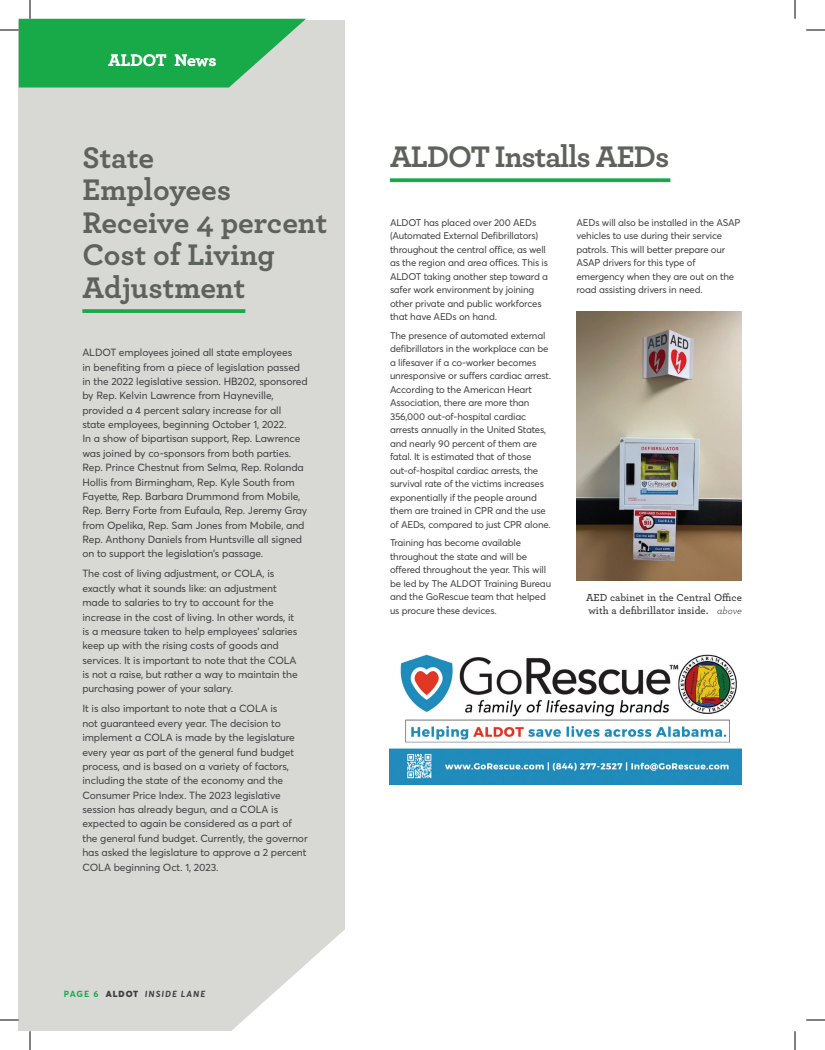
<style>
.page{position:relative;width:825px;height:1050px;background:#fff}
.page>*{position:absolute;margin:0;border:0;box-sizing:border-box;transform-origin:0 0}
.t1{font:700 31.25px/32.5px "Archer";letter-spacing:-.005em;color:#5d635a}
.t2{font:700 31.25px "Archer";letter-spacing:-.03em;color:#5d635a}
.t3{font:700 17.5px "Archer";color:#fff}
.t4{font:600 10.62px/12.5px "Archer";color:#3e3e3f}
.t5{font:10.25px/14.4px "Averta";letter-spacing:-.01em;color:#3e3e3f}
.t6{font:9.62px/13.5px "Averta";letter-spacing:-.02em;color:#3e3e3f}
.t7{font:italic 700 8.75px "Averta";letter-spacing:.11em;color:#3e3e3f}
.s1{font-style:normal;color:#18a949}
.s2{font-weight:900;font-style:normal}
.s3{font-weight:400;font-style:italic;font-size:10px}
</style>
<div class="page">
<div style="left:19px;top:21px;width:326px;height:1010px;background:#d8d8d5"></div>
<svg style="left:232px;top:929px;width:113px;height:102px"></svg>
<svg style="left:390px;top:178px;width:280px;height:4px"></svg>
<svg style="left:82px;top:309px;width:163px;height:4px"></svg>
<img style="left:389px;top:654px;width:353px;height:130px">
<img style="left:577px;top:312px;width:165px;height:268px">
<svg style="left:806px;top:29px;width:19px;height:2px"></svg>
<svg style="left:0;top:1019px;width:19px;height:2px"></svg>
<svg style="left:806px;top:1019px;width:19px;height:2px"></svg>
<svg style="left:0;top:0;width:306px;height:88px"></svg>
<svg style="left:29px;top:1031px;width:2px;height:19px"></svg>
<svg style="left:794px;top:0;width:2px;height:19px"></svg>
<svg style="left:794px;top:1031px;width:2px;height:19px"></svg>
<h2 class="t3" style="left:109px;top:47px;width:109px">ALDOT News</h2>
<h1 class="t1" style="left:82px;top:139px;width:246px">State<br>Employees<br>Receive 4 percent<br>Cost of Living<br>Adjustment</h1>
<p class="t5" style="left:82px;top:345px;width:227px">ALDOT employees joined all state employees<br>in benefiting from a piece of legislation passed in the 2022 legislative session. HB202, sponsored by Rep. Kelvin Lawrence from Hayneville, provided a 4 percent salary increase for all<br>state employees, beginning October 1, 2022.<br>In a show of bipartisan support, Rep. Lawrence was joined by co-sponsors from both parties.<br>Rep. Prince Chestnut from Selma, Rep. Rolanda Hollis from Birmingham, Rep. Kyle South from Fayette, Rep. Barbara Drummond from Mobile, Rep. Berry Forte from Eufaula, Rep. Jeremy Gray from Opelika, Rep. Sam Jones from Mobile, and Rep. Anthony Daniels from Huntsville all signed on to support the legislation’s passage.</p>
<p class="t5" style="left:82px;top:567px;width:217px">The cost of living adjustment, or COLA, is exactly what it sounds like: an adjustment made to salaries to try to account for the increase in the cost of living. In other words, it is a measure taken to help employees' salaries keep up with the rising costs of goods and services. It is important to note that the COLA is not a raise, but rather a way to maintain the purchasing power of your salary.</p>
<p class="t5" style="left:82px;top:702px;width:227px">It is also important to note that a COLA is<br>not guaranteed every year. The decision to implement a COLA is made by the legislature every year as part of the general fund budget process, and is based on a variety of factors, including the state of the economy and the Consumer Price Index. The 2023 legislative session has already begun, and a COLA is expected to again be considered as a part of the general fund budget. Currently, the governor has asked the legislature to approve a 2 percent COLA beginning Oct. 1, 2023.</p>
<p class="t7" style="left:64px;top:988px;width:143px"><span class="s1">PAGE 6</span> <span class="s2">ALDOT</span> INSIDE LANE</p>
<h1 class="t2" style="left:390px;top:132px;width:281px">ALDOT Installs AEDs</h1>
<p class="t6" style="left:390px;top:216px;width:160px">ALDOT has placed over 200 AEDs (Automated External Defibrillators) throughout the central office, as well as the region and area offices. This is ALDOT taking another step toward a safer work environment by joining other private and public workforces that have AEDs on hand.</p>
<p class="t6" style="left:390px;top:329px;width:163px">The presence of automated external defibrillators in the workplace can be a lifesaver if a co-worker becomes unresponsive or suffers cardiac arrest.<br>According to the American Heart Association, there are more than 356,000 out-of-hospital cardiac arrests annually in the United States, and nearly 90 percent of them are fatal. It is estimated that of those out-of-hospital cardiac arrests, the survival rate of the victims increases exponentially if the people around them are trained in CPR and the use of AEDs, compared to just CPR alone.</p>
<p class="t6" style="left:390px;top:536px;width:163px">Training has become available throughout the state and will be offered throughout the year. This will be led by The ALDOT Training Bureau and the GoRescue team that helped us procure these devices.</p>
<p class="t6" style="left:577px;top:216px;width:165px">AEDs will also be installed in the ASAP vehicles to use during their service patrols. This will better prepare our ASAP drivers for this type of emergency when they are out on the road assisting drivers in need.</p>
<p class="t4" style="left:586px;top:591px;width:157px">AED cabinet in the Central Office with a defibrillator inside. <span class="s3">above</span></p>
</div>
